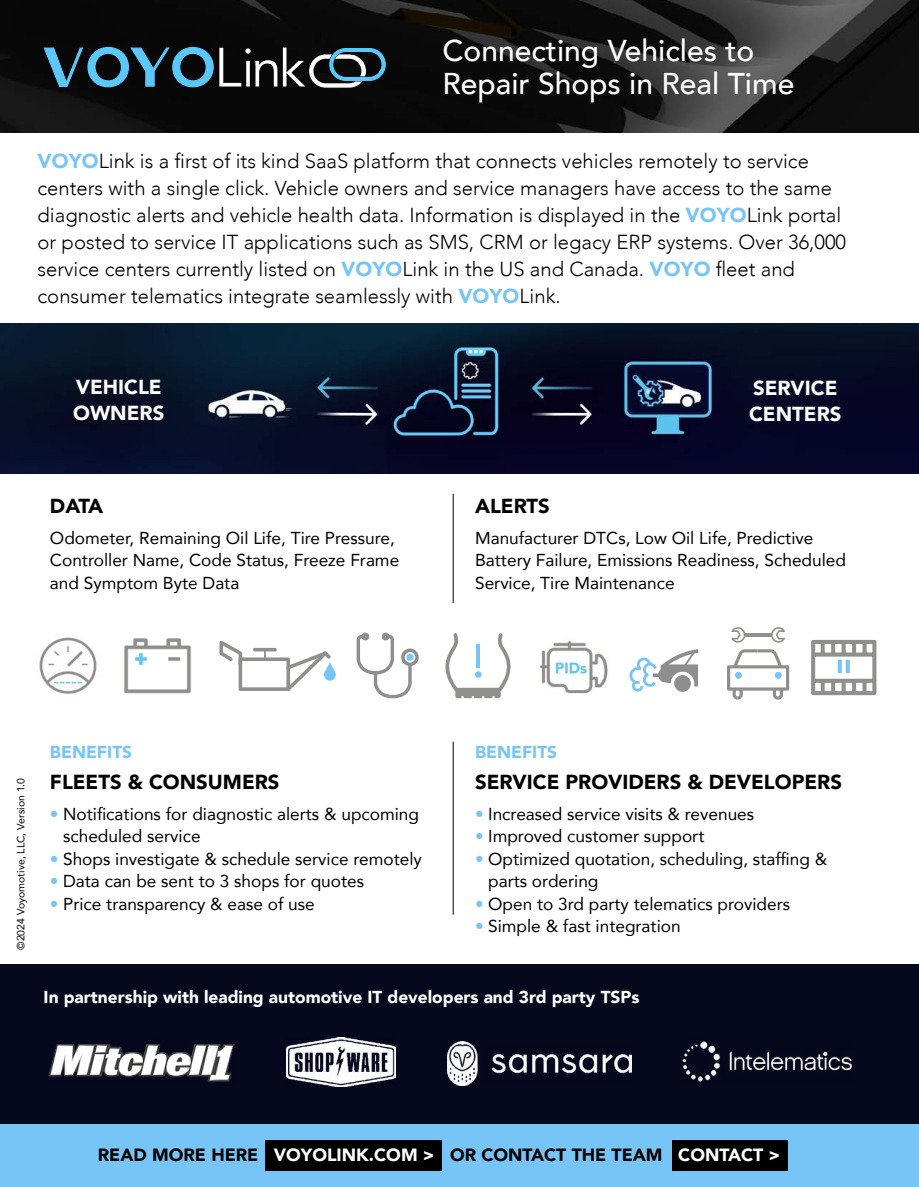
<style>
.page{position:relative;width:919px;height:1187px;background:#fff}
.page>*{position:absolute;margin:0;border:0;box-sizing:border-box;transform-origin:0 0}
.t1{font:500 30px/33px "Avenir";color:#fff}
.t2{font:300 20.25px/27px "Avenir";color:#000}
.t3{font:900 20.25px "Avenir";color:#000}
.t4{font:900 20.25px/26.5px "Avenir";color:#fff}
.t5{font:900 17.7px "Avenir";color:#000}
.t6{font:17.25px/22.5px "Avenir";color:#000}
.t7{font:900 17.25px "Avenir";color:#fff}
.t8{font:900 17.25px "Avenir";color:#77c5f6}
.t9{font:10.5px "Avenir";color:#000}
.s1{font-weight:900;color:#77c5f6}
.s2{font-weight:300;color:#77c5f6}
.s3{color:#fff}
</style>
<div class="page">
<div style="left:0;top:963px;width:918px;height:181px;background:#06081d"></div>
<img style="left:0;top:0;width:918px;height:133px">
<hr style="left:453px;top:494px;width:1px;height:109px;background:#000">
<hr style="left:453px;top:741px;width:1px;height:173px;background:#000">
<div style="left:0;top:1124px;width:918px;height:62px;background:#77c5f6"></div>
<div style="left:672px;top:1140px;width:115px;height:30px;background:#000"></div>
<div style="left:265px;top:1140px;width:176px;height:30px;background:#000"></div>
<svg style="left:43px;top:46px;width:343px;height:42px;background:#314954"></svg>
<img style="left:0;top:323px;width:918px;height:151px">
<svg style="left:811px;top:639px;width:66px;height:57px"></svg>
<svg style="left:837px;top:659px;width:4px;height:14px"></svg>
<svg style="left:845px;top:659px;width:4px;height:14px"></svg>
<svg style="left:629px;top:649px;width:68px;height:43px"></svg>
<svg style="left:356px;top:632px;width:57px;height:67px"></svg>
<div style="left:406px;top:653px;width:7px;height:7px;background:#77c5f6;border-radius:50%"></div>
<div style="left:401px;top:648px;width:18px;height:18px;border:3px solid #8d8e8d;border-radius:50%"></div>
<img style="left:39px;top:637px;width:58px;height:57px">
<img style="left:124px;top:638px;width:67px;height:56px">
<img style="left:539px;top:640px;width:69px;height:54px">
<svg style="left:219px;top:640px;width:116px;height:51px"></svg>
<svg style="left:445px;top:633px;width:66px;height:65px"></svg>
<svg style="left:727px;top:649px;width:62px;height:50px"></svg>
<svg style="left:731px;top:627px;width:14px;height:15px"></svg>
<svg style="left:771px;top:627px;width:13px;height:15px"></svg>
<hr style="left:744px;top:633px;width:27px;height:3px;background:#8f8f8c">
<img style="left:286px;top:1037px;width:109px;height:49px">
<img style="left:49px;top:1044px;width:186px;height:38px">
<img style="left:682px;top:1041px;width:170px;height:41px">
<img style="left:447px;top:1041px;width:184px;height:44px">
<h1 class="t1" style="left:442px;top:32px;width:353px">Connecting Vehicles to<br>Repair Shops in Real Time</h1>
<p class="t2" style="left:38px;top:148px;width:810px"><span class="s1">VOYO</span>Link is a first of its kind SaaS platform that connects vehicles remotely to service centers with a single click. Vehicle owners and service managers have access to the same diagnostic alerts and vehicle health data. Information is displayed in the <span class="s1">VOYO</span>Link portal or posted to service IT applications such as SMS, CRM or legacy ERP systems. Over 36,000 service centers currently listed on <span class="s1">VOYO</span>Link in the US and Canada. <span class="s1">VOYO</span> fleet and consumer telematics integrate seamlessly with <span class="s1">VOYO</span>Link.</p>
<p class="t4" style="left:73px;top:373px;width:93px">VEHICLE<br>OWNERS</p>
<p class="t4" style="left:749px;top:374px;width:94px">SERVICE<br>CENTERS</p>
<p class="t3" style="left:50px;top:488px;width:55px">DATA</p>
<p class="t6" style="left:50px;top:526px;width:351px">Odometer, Remaining Oil Life, Tire Pressure,<br>Controller Name, Code Status, Freeze Frame and Symptom Byte Data</p>
<p class="t3" style="left:475px;top:488px;width:76px">ALERTS</p>
<p class="t6" style="left:475px;top:526px;width:372px">Manufacturer DTCs, Low Oil Life, Predictive<br>Battery Failure, Emissions Readiness, Scheduled<br>Service, Tire Maintenance</p>
<p class="t9" style="left:12px;top:949px;width:173px;rotate:-90deg">©2024 Voyomotive, LLC, Version 1.0</p>
<p class="t8" style="left:50px;top:736px;width:84px">BENEFITS</p>
<p class="t3" style="left:50px;top:764px;width:231px">FLEETS &amp; CONSUMERS</p>
<p class="t6" style="left:63px;top:801px;width:357px;text-indent:-13px"><span class="s2">•</span> Notifications for diagnostic alerts &amp; upcoming scheduled service</p>
<p class="t6" style="left:50px;top:846px;width:373px"><span class="s2">•</span> Shops investigate &amp; schedule service remotely</p>
<p class="t6" style="left:50px;top:869px;width:315px"><span class="s2">•</span> Data can be sent to 3 shops for quotes</p>
<p class="t6" style="left:50px;top:891px;width:266px"><span class="s2">•</span> Price transparency &amp; ease of use</p>
<p class="t8" style="left:475px;top:736px;width:84px">BENEFITS</p>
<p class="t3" style="left:475px;top:764px;width:368px">SERVICE PROVIDERS &amp; DEVELOPERS</p>
<p class="t6" style="left:475px;top:801px;width:281px"><span class="s2">•</span> Increased service visits &amp; revenues</p>
<p class="t6" style="left:475px;top:824px;width:231px"><span class="s2">•</span> Improved customer support</p>
<p class="t6" style="left:488px;top:846px;width:340px;text-indent:-13px"><span class="s2">•</span> Optimized quotation, scheduling, staffing &amp; parts ordering</p>
<p class="t6" style="left:475px;top:891px;width:316px"><span class="s2">•</span> Open to 3rd party telematics providers</p>
<p class="t6" style="left:475px;top:914px;width:207px"><span class="s2">•</span> Simple &amp; fast integration</p>
<p class="t7" style="left:44px;top:982px;width:597px">In partnership with leading automotive IT developers and 3rd party TSPs</p>
<p class="t5" style="left:98px;top:1139px;width:684px">READ MORE HERE <span class="s3">VOYOLINK.COM &gt;</span> OR CONTACT THE TEAM <span class="s3">CONTACT &gt;</span></p>
</div>
